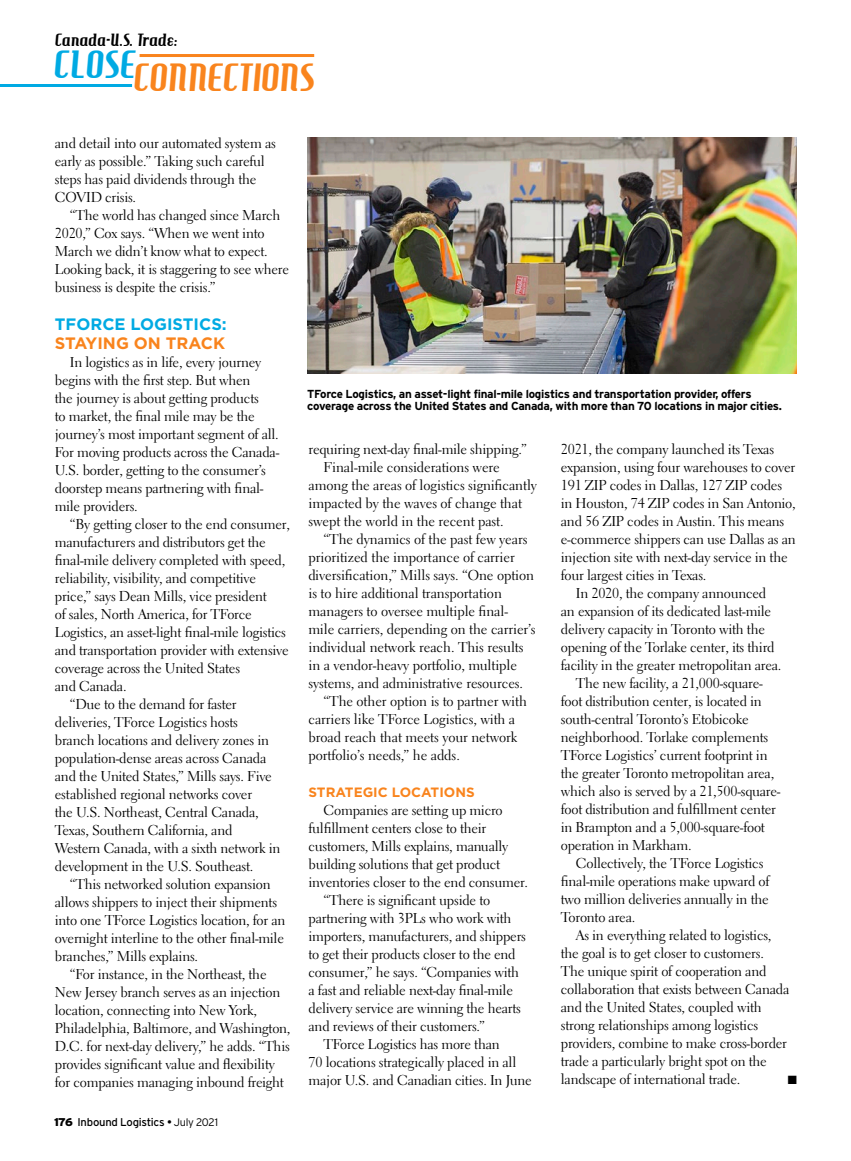
<style>
.page{position:relative;width:851px;height:1161px;background:#fff}
.page>*{position:absolute;margin:0;border:0;box-sizing:border-box;transform-origin:0 0}
.t1{font:37.5px "Hamburger Heaven";letter-spacing:.04em;color:#f9841d}
.t2{font:37.5px "Hamburger Heaven";letter-spacing:.04em;color:#00aae3}
.t3{font:16.95px "Hamburger Heaven";letter-spacing:.04em;color:#000}
.feat_PULLOUT{font:700 16.5px/19.5px "Gotham";color:#00aae3}
.BODY_serif{font:14.25px/18px "Electra LT Std";letter-spacing:-.015em;color:#000}
.feat_PULLOUT-2{font:700 13.5px "Gotham";color:#f9841d}
.BODY_serif-2{font:12px "Zapf Dingbats ITC";color:#000}
.t4{font:700 11.7px/12px "Interstate";letter-spacing:-.025em;color:#000}
.t5{font:11.25px "Interstate";letter-spacing:-.025em;color:#000}
.s1{color:#f9841d}
.s2{font-weight:900}
.s3{font-weight:300;font-size:10.8px}
</style>
<div class="page">
<hr style="left:140px;top:54px;width:174px;height:3px;background:#f9841d">
<hr style="left:0;top:84px;width:132px;height:3px;background:#00aae3">
<img style="left:307px;top:138px;width:489px;height:236px">
<p class="t3" style="left:55px;top:30px;width:123px">Canada-U.S. Trade:</p>
<p class="t2" style="left:54px;top:43px;width:82px">CLOSE</p>
<p class="t1" style="left:134px;top:56px;width:182px">CONNECTIONS</p>
<p class="BODY_serif" style="left:55px;top:134px;width:222px">and detail into our automated system as early as possible.” Taking such careful steps has paid dividends through the<br>COVID crisis.</p>
<p class="BODY_serif" style="left:55px;top:206px;width:236px;text-indent:15px">“The world has changed since March 2020,” Cox says. “When we went into March we didn’t know what to expect.<br>Looking back, it is staggering to see where business is despite the crisis.”</p>
<p class="feat_PULLOUT" style="left:55px;top:314px;width:173px">TFORCE LOGISTICS:<br><span class="s1">STAYING ON TRACK</span></p>
<p class="BODY_serif" style="left:55px;top:353px;width:226px;text-indent:15px">In logistics as in life, every journey begins with the first step. But when<br>the journey is about getting products<br>to market, the final mile may be the journey’s most important segment of all.<br>For moving products across the Canada-U.S. border, getting to the consumer’s doorstep means partnering with final&shy;mile providers.</p>
<p class="BODY_serif" style="left:55px;top:515px;width:237px;text-indent:15px">“By getting closer to the end consumer, manufacturers and distributors get the final-mile delivery completed with speed, reliability, visibility, and competitive price,” says Dean Mills, vice president<br>of sales, North America, for TForce Logistics, an asset-light final-mile logistics and transportation provider with extensive coverage across the United States<br>and Canada.</p>
<p class="BODY_serif" style="left:55px;top:695px;width:227px;text-indent:15px">“Due to the demand for faster deliveries, TForce Logistics hosts branch locations and delivery zones in population-dense areas across Canada and the United States,” Mills says. Five established regional networks cover<br>the U.S. Northeast, Central Canada, Texas, Southern California, and Western Canada, with a sixth network in development in the U.S. Southeast.</p>
<p class="BODY_serif" style="left:55px;top:875px;width:232px;text-indent:15px">“This networked solution expansion allows shippers to inject their shipments into one TForce Logistics location, for an overnight interline to the other final-mile branches,” Mills explains.</p>
<p class="BODY_serif" style="left:55px;top:965px;width:237px;text-indent:15px">“For instance, in the Northeast, the New Jersey branch serves as an injection location, connecting into New York, Philadelphia, Baltimore, and Washington, D.C. for next-day delivery,” he adds. “This provides significant value and flexibility for companies managing inbound freight</p>
<p class="t5" style="left:54px;top:1115px;width:166px"><span class="s2">176</span> Inbound Logistics • <span class="s3">July 2021</span></p>
<p class="t4" style="left:307px;top:388px;width:476px">TForce Logistics, an asset-light final-mile logistics and transportation provider, offers coverage across the United States and Canada, with more than 70 locations in major cities.</p>
<p class="BODY_serif" style="left:308px;top:440px;width:220px">requiring next-day final-mile shipping.”</p>
<p class="BODY_serif" style="left:308px;top:458px;width:230px;text-indent:15px">Final-mile considerations were among the areas of logistics significantly impacted by the waves of change that swept the world in the recent past.</p>
<p class="BODY_serif" style="left:308px;top:530px;width:228px;text-indent:15px">“The dynamics of the past few years prioritized the importance of carrier diversification,” Mills says. “One option is to hire additional transportation managers to oversee multiple final&shy;mile carriers, depending on the carrier’s individual network reach. This results in a vendor-heavy portfolio, multiple systems, and administrative resources.</p>
<p class="BODY_serif" style="left:308px;top:692px;width:220px;text-indent:15px">“The other option is to partner with carriers like TForce Logistics, with a broad reach that meets your network portfolio’s needs,” he adds.</p>
<p class="feat_PULLOUT-2" style="left:308px;top:785px;width:168px">STRATEGIC LOCATIONS</p>
<p class="BODY_serif" style="left:308px;top:801px;width:221px;text-indent:15px">Companies are setting up micro fulfillment centers close to their customers, Mills explains, manually building solutions that get product inventories closer to the end consumer.</p>
<p class="BODY_serif" style="left:308px;top:891px;width:219px;text-indent:15px">“There is significant upside to partnering with 3PLs who work with importers, manufacturers, and shippers to get their products closer to the end consumer,” he says. “Companies with a fast and reliable next-day final-mile delivery service are winning the hearts and reviews of their customers.”</p>
<p class="BODY_serif" style="left:308px;top:1035px;width:225px;text-indent:15px">TForce Logistics has more than<br>70 locations strategically placed in all major U.S. and Canadian cities. In June</p>
<p class="BODY_serif" style="left:561px;top:440px;width:236px">2021, the company launched its Texas expansion, using four warehouses to cover 191 ZIP codes in Dallas, 127 ZIP codes in Houston, 74 ZIP codes in San Antonio, and 56 ZIP codes in Austin. This means e-commerce shippers can use Dallas as an injection site with next-day service in the four largest cities in Texas.</p>
<p class="BODY_serif" style="left:561px;top:584px;width:222px;text-indent:15px">In 2020, the company announced an expansion of its dedicated last-mile delivery capacity in Toronto with the opening of the Torlake center, its third facility in the greater metropolitan area.</p>
<p class="BODY_serif" style="left:561px;top:674px;width:221px;text-indent:15px">The new facility, a 21,000-square&shy;foot distribution center, is located in south-central Toronto’s Etobicoke neighborhood. Torlake complements TForce Logistics’ current footprint in the greater Toronto metropolitan area, which also is served by a 21,500-square&shy;foot distribution and fulfillment center in Brampton and a 5,000-square-foot operation in Markham.</p>
<p class="BODY_serif" style="left:561px;top:854px;width:210px;text-indent:15px">Collectively, the TForce Logistics final-mile operations make upward of two million deliveries annually in the<br>Toronto area.</p>
<p class="BODY_serif" style="left:561px;top:926px;width:230px;text-indent:15px">As in everything related to logistics, the goal is to get closer to customers.<br>The unique spirit of cooperation and collaboration that exists between Canada and the United States, coupled with strong relationships among logistics providers, combine to make cross-border trade a particularly bright spot on the landscape of international trade.</p>
<p class="BODY_serif-2" style="left:787px;top:1074px;width:11px">■</p>
</div>
